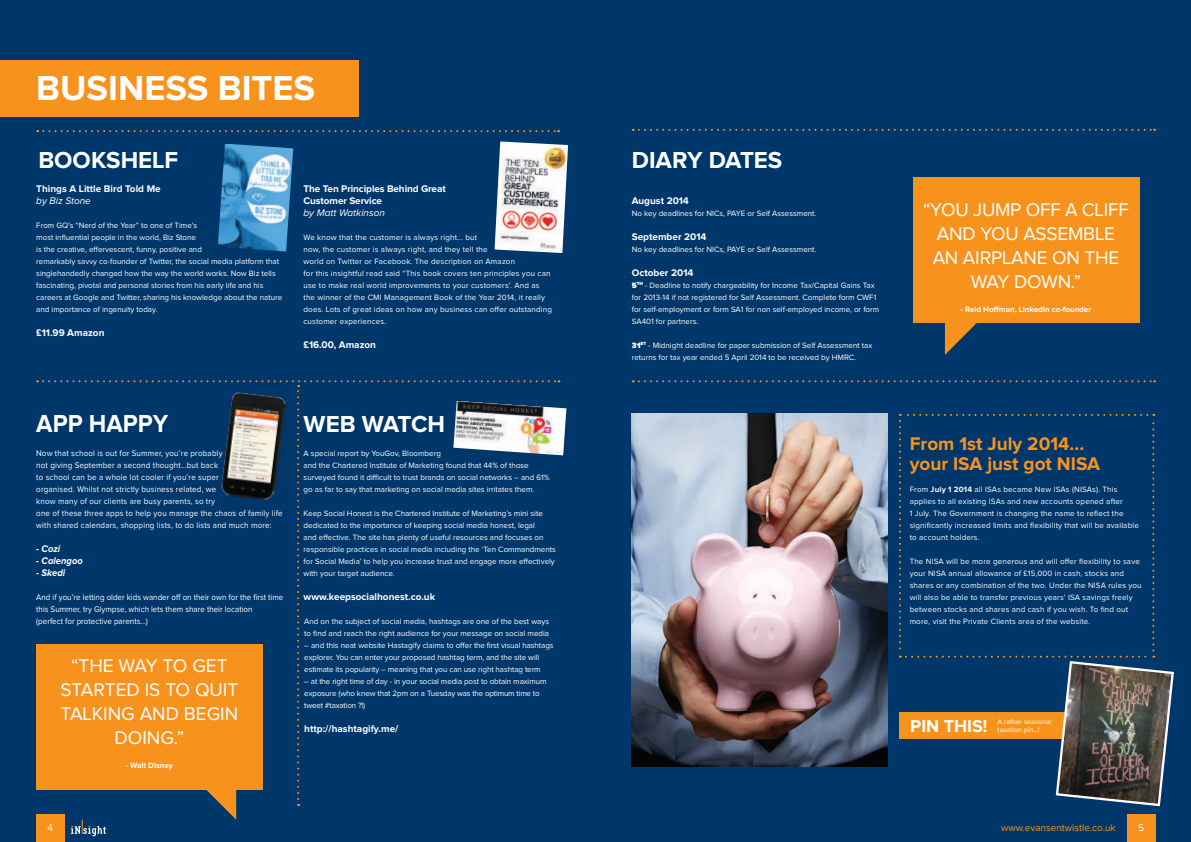
<style>
.page{position:relative;width:1191px;height:842px;background:#00376b}
.page>*{position:absolute;margin:0;border:0;box-sizing:border-box;transform-origin:0 0}
.t1{font:700 36px "Proxima Nova";color:#fff}
.t2{font:700 25.5px "Proxima Nova";color:#fff;scale:.94 1}
.t3{font:700 24px "Proxima Nova";color:#fff}
.t4{font:19px/24px "Proxima Nova";letter-spacing:-.01em;color:#fff;text-align:center}
.t5{font:700 19px/20px "Proxima Nova";color:#f7931d}
.t6{font:700 17.8px "Proxima Nova";color:#fff}
.t7{font:700 10px/12px "Proxima Nova";color:#fff}
.t8{font:italic 10px "Proxima Nova";color:#fff}
.t9{font:10px "Proxima Nova";color:#f7931d}
.t10{font:italic 700 10px "Proxima Nova";color:#fff;scale:.94 1}
.t11{font:10px "Proxima Nova";color:#fff}
.t12{font:8.5px/12px "Proxima Nova";letter-spacing:.02em;color:#fff;scale:.94 1}
.t13{font:8.5px/12px "Proxima Nova";color:#fff;scale:.94 1}
.t14{font:8px/12px "Proxima Nova";color:#fff}
.t15{font:8px/12px "Proxima Nova";letter-spacing:.02em;color:#fff}
.t16{font:700 8px "Proxima Nova";color:#fff}
.t17{font:7px/8.4px "Proxima Nova";color:#fff}
.s1{font-weight:900}
.s2{font-weight:700}
</style>
<div class="page">
<div style="left:0;top:60px;width:358px;height:57px;background:#f7931d"></div>
<div style="left:36px;top:814px;width:28px;height:28px;background:#f7931d"></div>
<svg style="left:37px;top:130px;width:531px;height:123px"></svg>
<img style="left:559px;top:407px;width:7px;height:48px">
<img style="left:218px;top:144px;width:75px;height:107px">
<svg style="left:37px;top:380px;width:522px;height:456px"></svg>
<div style="left:1126px;top:814px;width:29px;height:28px;background:#f7931d"></div>
<svg style="left:633px;top:129px;width:522px;height:2px"></svg>
<svg style="left:633px;top:380px;width:522px;height:2px"></svg>
<div style="left:913px;top:178px;width:226px;height:145px;background:#f7931d"></div>
<svg style="left:945px;top:323px;width:32px;height:32px"></svg>
<svg style="left:899px;top:414px;width:275px;height:393px"></svg>
<img style="left:632px;top:413px;width:255px;height:354px">
<h1 class="t1" style="left:36px;top:72px;width:280px">BUSINESS BITES</h1>
<h3 class="t3" style="left:38px;top:149px;width:141px">BOOKSHELF</h3>
<p class="t7" style="left:36px;top:183px;width:126px">Things A Little Bird Told Me</p>
<p class="t8" style="left:36px;top:196px;width:56px">by Biz Stone</p>
<p class="t14" style="left:36px;top:220px;width:248px">From GQ’s “Nerd of the Year” to one of Time’s<br>most influential people in the world, Biz Stone<br>is the creative, effervescent, funny, positive and<br>remarkably savvy co-founder of Twitter, the social media platform that singlehandedly changed how the way the world works. Now Biz tells fascinating, pivotal and personal stories from his early life and his careers at Google and Twitter, sharing his knowledge about the nature and importance of ingenuity today.</p>
<p class="t7" style="left:36px;top:327px;width:70px">£11.99 Amazon</p>
<p class="t7" style="left:303px;top:183px;width:144px">The Ten Principles Behind Great<br>Customer Service</p>
<p class="t8" style="left:303px;top:208px;width:83px">by Matt Watkinson</p>
<p class="t15" style="left:303px;top:232px;width:250px">We know that the customer is always right... but<br>now, the customer is always right, and they tell the<br>world on Twitter or Facebook. The description on Amazon<br>for this insightful read said “This book covers ten principles you can use to make real world improvements to your customers’. And as the winner of the CMI Management Book of the Year 2014, it really does. Lots of great ideas on how any business can offer outstanding customer experiences.</p>
<p class="t7" style="left:303px;top:339px;width:74px">£16.00, Amazon</p>
<h3 class="t3" style="left:632px;top:149px;width:152px">DIARY DATES</h3>
<p class="t7" style="left:632px;top:195px;width:59px">August 2014</p>
<p class="t14" style="left:632px;top:208px;width:186px">No key deadlines for NICs, PAYE or Self Assessment.</p>
<p class="t7" style="left:632px;top:231px;width:76px">September 2014</p>
<p class="t14" style="left:632px;top:244px;width:186px">No key deadlines for NICs, PAYE or Self Assessment.</p>
<p class="t7" style="left:632px;top:267px;width:63px">October 2014</p>
<p class="t14" style="left:632px;top:280px;width:249px"><span class="s1">5</span><sup>TH</sup> - Deadline to notify chargeability for Income Tax/Capital Gains Tax for 2013-14 if not registered for Self Assessment. Complete form CWF1 for self-employment or form SA1 for non self-employed income, or form SA401 for partners.</p>
<p class="t14" style="left:632px;top:340px;width:242px"><span class="s1">31</span><sup>ST</sup> - Midnight deadline for paper submission of Self Assessment tax returns for tax year ended 5 April 2014 to be received by HMRC.</p>
<h3 class="t4" style="left:923px;top:198px;width:207px">“YOU JUMP OFF A CLIFF<br>AND YOU ASSEMBLE<br>AN AIRPLANE ON THE<br>WAY DOWN.”</h3>
<p class="t16" style="left:960px;top:306px;width:132px">- Reid Hoffman, LinkedIn co-founder</p>
<h2 class="t2" style="left:36px;top:412px;width:142px">APP HAPPY</h2>
<p class="t12" style="left:36px;top:448px;width:264px">Now that school is out for Summer, you’re probably<br>not giving September a second thought…but back<br>to school can be a whole lot cooler if you’re super<br>organised. Whilst not strictly business related, we<br>know many of our clients are busy parents, so try<br>one of these three apps to help you manage the chaos of family life with shared calendars, shopping lists, to do lists and much more:</p>
<p class="t10" style="left:36px;top:544px;width:27px">- Cozi</p>
<p class="t10" style="left:36px;top:556px;width:51px">- Calengoo</p>
<p class="t10" style="left:36px;top:568px;width:32px">- Skedi</p>
<p class="t13" style="left:36px;top:592px;width:264px">And if you’re letting older kids wander off on their own for the first time this Summer, try Glympse, which lets them share their location<br>(perfect for protective parents…)</p>
<h3 class="t4" style="left:60px;top:654px;width:179px">“THE WAY TO GET<br>STARTED IS TO QUIT<br>TALKING AND BEGIN<br>DOING.”</h3>
<p class="t16" style="left:126px;top:762px;width:49px">- Walt Disney</p>
<h3 class="t3" style="left:304px;top:413px;width:143px">WEB WATCH</h3>
<p class="t14" style="left:304px;top:448px;width:247px">A special report by YouGov, Bloomberg<br>and the Chartered Institute of Marketing found that 44% of those surveyed found it difficult to trust brands on social networks – and 61% go as far to say that marketing on social media sites irritates them.</p>
<p class="t14" style="left:304px;top:508px;width:254px">Keep Social Honest is the Chartered Institute of Marketing’s mini site dedicated to the importance of keeping social media honest, legal<br>and effective. The site has plenty of useful resources and focuses on responsible practices in social media including the ‘Ten Commandments for Social Media’ to help you increase trust and engage more effectively with your target audience.</p>
<p class="t7" style="left:304px;top:591px;width:133px">www.keepsocialhonest.co.uk</p>
<p class="t14" style="left:304px;top:616px;width:246px">And on the subject of social media, hashtags are one of the best ways to find and reach the right audience for your message on social media</p>
<p class="t14" style="left:304px;top:640px;width:251px">– and this neat website Hastagify claims to offer the first visual hashtags explorer. You can enter your proposed hashtag term, and the site will estimate its popularity – meaning that you can use right hashtag term</p>
<p class="t14" style="left:304px;top:676px;width:244px">– at the right time of day - in your social media post to obtain maximum exposure (who knew that 2pm on a Tuesday was the optimum time to tweet #taxation ?!)</p>
<p class="t7" style="left:304px;top:723px;width:96px">http://hashtagify.me/</p>
<h3 class="t6" style="left:910px;top:718px;width:79px">PIN THIS!</h3>
<p class="t17" style="left:997px;top:717px;width:55px">A rather seasonal taxation pin…!</p>
<h3 class="t5" style="left:909px;top:435px;width:192px">From 1st July 2014... your ISA just got NISA</h3>
<p class="t15" style="left:909px;top:484px;width:231px">From <span class="s2">July 1 2014</span> all ISAs became New ISAs (NISAs). This applies to all existing ISAs and new accounts opened after<br>1 July. The Government is changing the name to reflect the significantly increased limits and flexibility that will be available to account holders.</p>
<p class="t15" style="left:909px;top:556px;width:233px">The NISA will be more generous and will offer flexibility to save your NISA annual allowance of £15,000 in cash, stocks and shares or any combination of the two. Under the NISA rules you will also be able to transfer previous years’ ISA savings freely between stocks and shares and cash if you wish. To find out more, visit the Private Clients area of the website.</p>
<p class="t11" style="left:47px;top:823px;width:7px">4</p>
<p class="t9" style="left:1001px;top:823px;width:116px">www.evansentwistle.co.uk</p>
<p class="t11" style="left:1138px;top:823px;width:7px">5</p>
</div>
